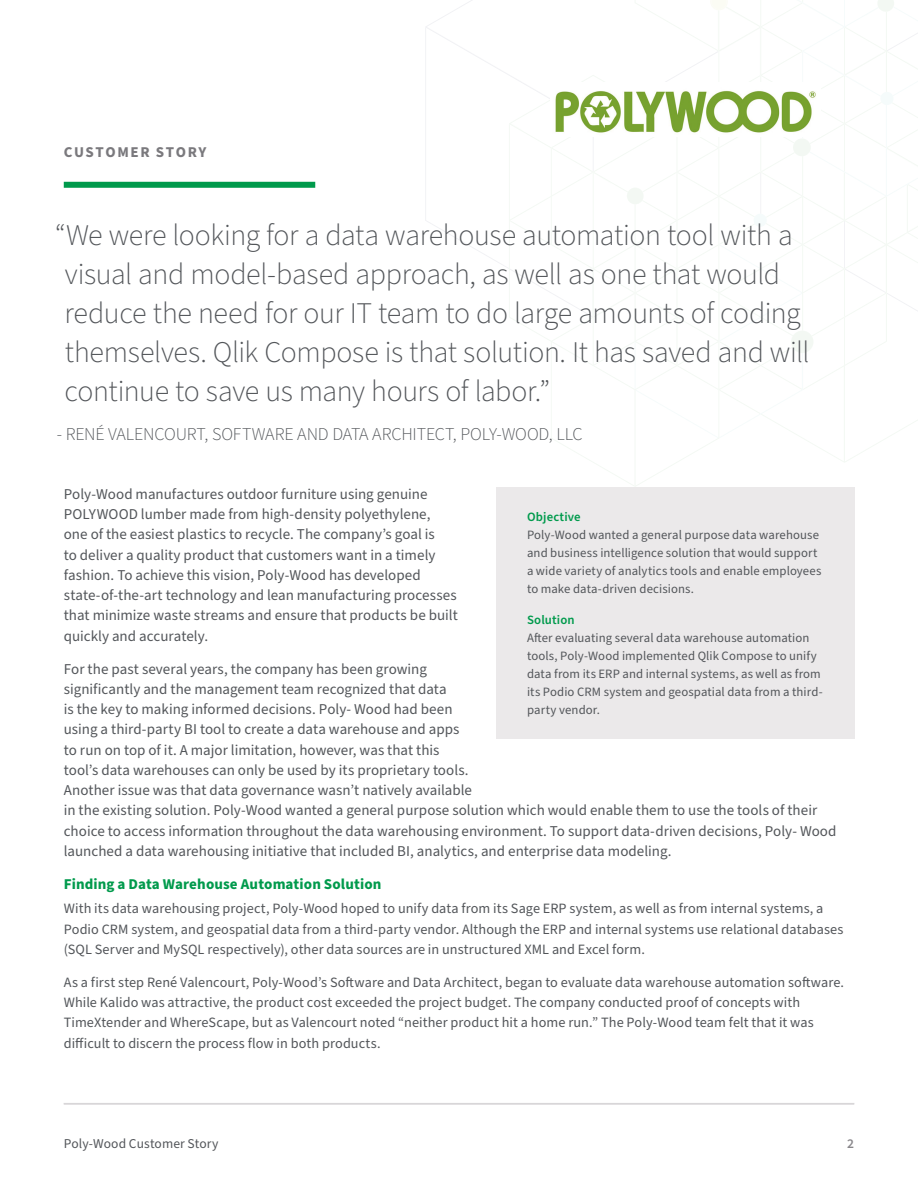
<style>
.page{position:relative;width:918px;height:1188px;background:#fff}
.page>*{position:absolute;margin:0;border:0;box-sizing:border-box;transform-origin:0 0}
.t1{font:300 30px/39px "Source Sans Pro";letter-spacing:-.015em;color:#53565a}
.Quote_attribute{font:300 18px "Source Sans Pro";letter-spacing:-.01em;color:#53565a}
.Body_copy{font:15px/20.2px "Source Sans Pro";color:#53565a}
.Text_Sub_Heading{font:700 15px "Source Sans Pro";letter-spacing:.005em;color:#009a4c}
.Content_Type{font:700 15px "Source Sans Pro";letter-spacing:.11em;color:#7a797d}
.Body_copy-2{font:14.25px/20.2px "Source Sans Pro";letter-spacing:.005em;color:#53565a}
.Footnote{font:13.5px "Source Sans Pro";letter-spacing:.005em;color:#53565a}
.t2{font:600 13.5px "Source Sans Pro";color:#89878b}
.Sidebar_-_Body_copy{font:12.75px/18px "Source Sans Pro";letter-spacing:.01em;color:#53565a}
.Sidebar_-_Subheading{font:600 12.75px "Source Sans Pro";letter-spacing:.01em;color:#009a4c}
.s1{font-weight:600;color:#009a4c}
</style>
<div class="page">
<svg style="left:425px;top:0;width:493px;height:486px"></svg>
<img style="left:550px;top:83px;width:270px;height:54px">
<div style="left:496px;top:488px;width:358px;height:251px;background:#e7e4e5"></div>
<hr style="left:64px;top:1103px;width:790px;height:1px;background:#d8d6d8">
<div style="left:64px;top:182px;width:251px;height:6px;background:#009a4c"></div>
<p class="Content_Type" style="left:64px;top:142px;width:144px">CUSTOMER STORY</p>
<p class="t1" style="left:65px;top:217px;width:747px;text-indent:-9px">“We were looking for a data warehouse automation tool with a visual and model-based approach, as well as one that would reduce the need for our IT team to do large amounts of coding themselves. Qlik Compose is that solution. It has saved and will continue to save us many hours of labor.”</p>
<p class="Quote_attribute" style="left:57px;top:422px;width:527px">- RENÉ VALENCOURT, SOFTWARE AND DATA ARCHITECT, POLY-WOOD, LLC</p>
<p class="Body_copy" style="left:64px;top:484px;width:396px">Poly-Wood manufactures outdoor furniture using genuine POLYWOOD lumber made from high-density polyethylene, one of the easiest plastics to recycle. The company’s goal is<br>to deliver a quality product that customers want in a timely fashion. To achieve this vision, Poly-Wood has developed state-of-the-art technology and lean manufacturing processes that minimize waste streams and ensure that products be built quickly and accurately.</p>
<p class="Body_copy" style="left:64px;top:659px;width:774px">For the past several years, the company has been growing<br>significantly and the management team recognized that data<br>is the key to making informed decisions. Poly- Wood had been<br>using a third-party BI tool to create a data warehouse and apps<br>to run on top of it. A major limitation, however, was that this<br>tool’s data warehouses can only be used by its proprietary tools.<br>Another issue was that data governance wasn’t natively available<br>in the existing solution. Poly-Wood wanted a general purpose solution which would enable them to use the tools of their choice to access information throughout the data warehousing environment. To support data-driven decisions, Poly- Wood launched a data warehousing initiative that included BI, analytics, and enterprise data modeling.</p>
<p class="Text_Sub_Heading" style="left:64px;top:874px;width:319px">Finding a Data Warehouse Automation Solution</p>
<p class="Body_copy-2" style="left:64px;top:899px;width:781px">With its data warehousing project, Poly-Wood hoped to unify data from its Sage ERP system, as well as from internal systems, a<br>Podio CRM system, and geospatial data from a third-party vendor. Although the ERP and internal systems use relational databases (SQL Server and MySQL respectively), other data sources are in unstructured XML and Excel form.</p>
<p class="Body_copy-2" style="left:64px;top:973px;width:782px">As a first step René Valencourt, Poly-Wood’s Software and Data Architect, began to evaluate data warehouse automation software.<br>While Kalido was attractive, the product cost exceeded the project budget. The company conducted proof of concepts with TimeXtender and WhereScape, but as Valencourt noted “neither product hit a home run.” The Poly-Wood team felt that it was difficult to discern the process flow in both products.</p>
<p class="Sidebar_-_Body_copy" style="left:527px;top:509px;width:296px"><span class="s1">Objective<br></span>Poly-Wood wanted a general purpose data warehouse and business intelligence solution that would support a wide variety of analytics tools and enable employees to make data-driven decisions.</p>
<p class="Sidebar_-_Subheading" style="left:527px;top:611px;width:49px">Solution</p>
<p class="Sidebar_-_Body_copy" style="left:527px;top:629px;width:297px">After evaluating several data warehouse automation tools, Poly-Wood implemented Qlik Compose to unify data from its ERP and internal systems, as well as from its Podio CRM system and geospatial data from a third&shy;party vendor.</p>
<p class="Footnote" style="left:64px;top:1135px;width:156px">Poly-Wood Customer Story</p>
<p class="t2" style="left:847px;top:1135px;width:8px">2</p>
</div>
